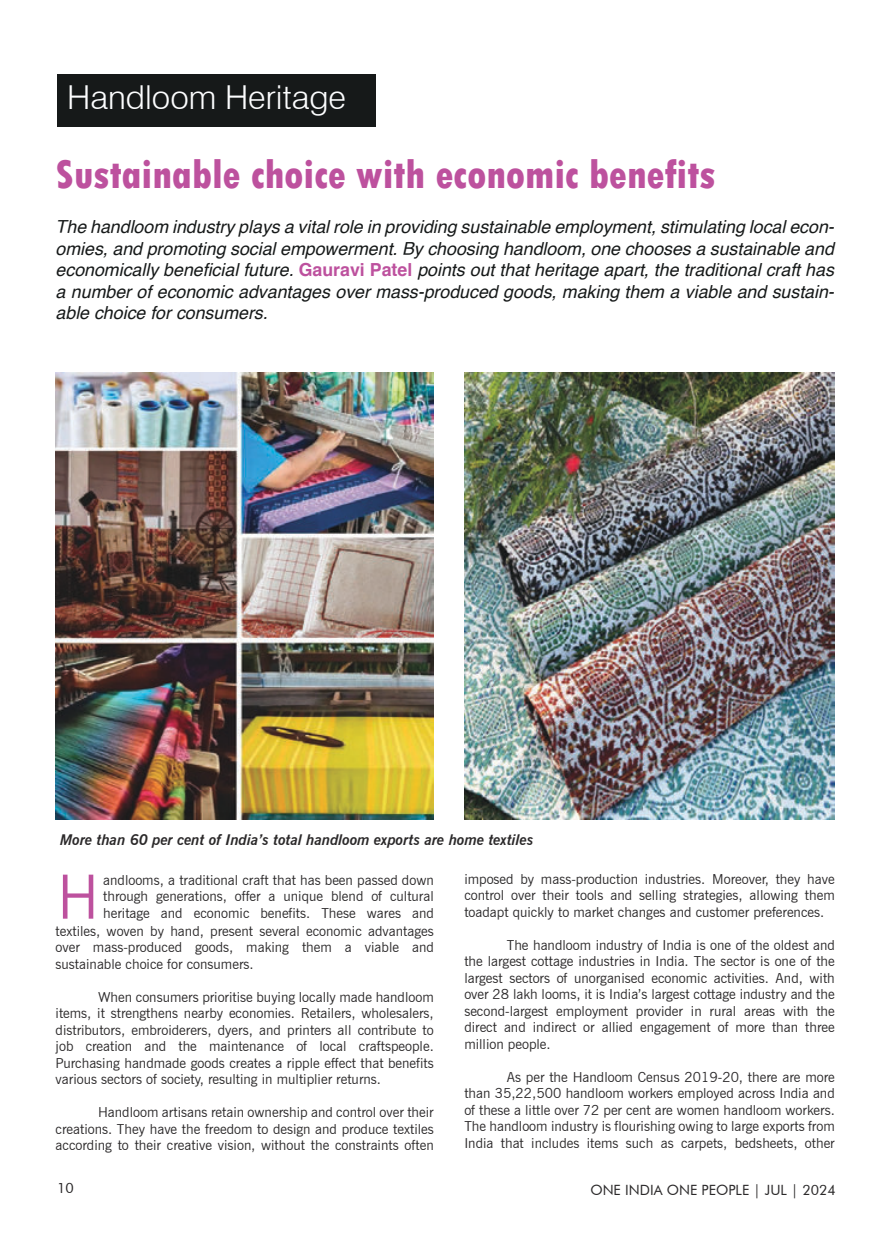
<style>
.page{position:relative;width:893px;height:1242px;background:#fff}
.page>*{position:absolute;margin:0;border:0;box-sizing:border-box;transform-origin:0 0}
.t1{font:60.9px "News Gothic BT";color:#bd519e;scale:.96 1}
.t2{font:800 condensed 42px "Tw Cen";color:#bd519e}
.t3{font:300 33px "Swiss 721 BT";color:#fdfeff}
.t4{font:italic 18px/21.6px "Helvetica";color:#161919;text-align:justify}
.t5{font:italic 700 14.85px "News Gothic BT";color:#2b292a}
.t6{font:14.1px "Futura BT";color:#2b292a}
.t7{font:13.8px/16.5px "News Gothic BT";color:#2b292a;text-align:justify}
.s1{font-weight:700;font-style:normal;color:#bd519e}
</style>
<div class="page">
<div style="left:57px;top:74px;width:319px;height:53px;background:#161919"></div>
<img style="left:56px;top:372px;width:377px;height:448px">
<img style="left:464px;top:372px;width:371px;height:448px">
<h3 class="t3" style="left:67px;top:85px;width:280px">Handloom Heritage</h3>
<h2 class="t2" style="left:56px;top:159px;width:661px">Sustainable choice with economic benefits</h2>
<p class="t4" style="left:56px;top:217px;width:780px">The handloom industry plays a vital role in providing sustainable employment, stimulating local econ&shy;omies, and promoting social empowerment. By choosing handloom, one chooses a sustainable and economically beneficial future. <span class="s1">Gauravi Patel</span> points out that heritage apart, the traditional craft has a number of economic advantages over mass-produced goods, making them a viable and sustain&shy;able choice for consumers.</p>
<p class="t5" style="left:60px;top:834px;width:475px">More than 60 per cent of Indiaís total handloom exports are home textiles</p>
<h1 class="t1" style="left:57px;top:871px;width:45px">H</h1>
<p class="t7" style="left:103px;top:872px;width:332px">andlooms, a traditional craft that has been passed down through generations, offer a unique blend of cultural heritage and economic benefits. These wares and</p>
<p class="t7" style="left:56px;top:923px;width:380px">textiles, woven by hand, present several economic advantages over mass-produced goods, making them a viable and sustainable choice for consumers.</p>
<p class="t7" style="left:56px;top:989px;width:380px;text-indent:42px">When consumers prioritise buying locally made handloom items, it strengthens nearby economies. Retailers, wholesalers, distributors, embroiderers, dyers, and printers all contribute to job creation and the maintenance of local craftspeople.<br>Purchasing handmade goods creates a ripple effect that benefits various sectors of society, resulting in multiplier returns.</p>
<p class="t7" style="left:56px;top:1105px;width:380px;text-indent:42px">Handloom artisans retain ownership and control over their creations. They have the freedom to design and produce textiles according to their creative vision, without the constraints often</p>
<p class="t7" style="left:464px;top:871px;width:372px">imposed by mass-production industries. Moreover, they have control over their tools and selling strategies, allowing them toadapt quickly to market changes and customer preferences.</p>
<p class="t7" style="left:464px;top:937px;width:372px;text-indent:42px">The handloom industry of India is one of the oldest and the largest cottage industries in India. The sector is one of the largest sectors of unorganised economic activities. And, with over 28 lakh looms, it is Indiaís largest cottage industry and the second-largest employment provider in rural areas with the direct and indirect or allied engagement of more than three million people.</p>
<p class="t7" style="left:464px;top:1069px;width:372px;text-indent:42px">As per the Handloom Census 2019-20, there are more than 35,22,500 handloom workers employed across India and of these a little over 72 per cent are women handloom workers.<br>The handloom industry is flourishing owing to large exports from India that includes items such as carpets, bedsheets, other</p>
<p class="t6" style="left:57px;top:1182px;width:18px">10</p>
<p class="t6" style="left:590px;top:1184px;width:247px">ONE INDIA ONE PEOPLE | JUL | 2024</p>
</div>
